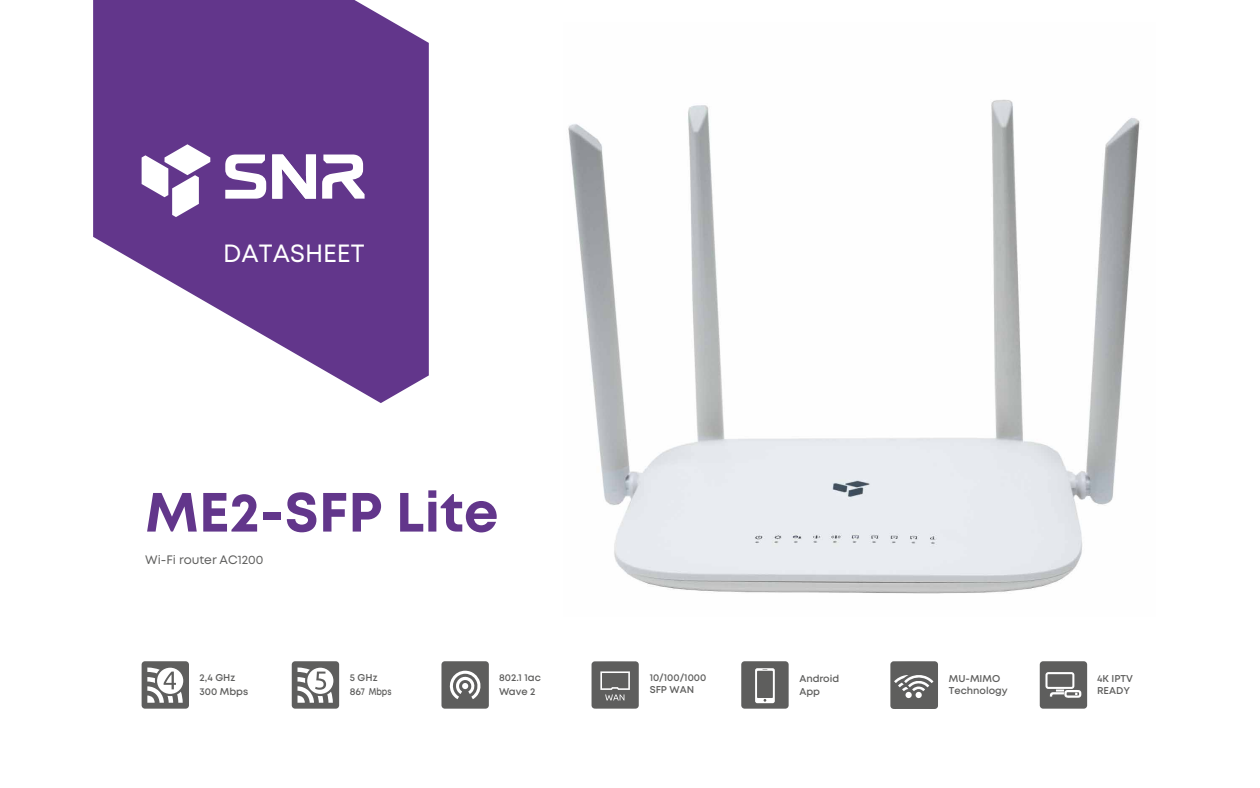
<style>
.page{position:relative;width:1260px;height:788px;background:#fff}
.page>*{position:absolute;margin:0;border:0;box-sizing:border-box;transform-origin:0 0}
.t1{font:700 55.12px "Mont";color:#62368b}
.t2{font:24.94px "Mont";color:#fff}
.t3{font:12.25px "Mont";color:#5e5e5d}
.t4{font:600 9.89px/13.7px "Mont";color:#5e5e5d}
</style>
<div class="page">
<svg style="left:93px;top:0;width:336px;height:403px;fill:#62368b"></svg>
<svg style="left:225px;top:154px;width:140px;height:45px"></svg>
<svg style="left:142px;top:144px;width:68px;height:73px"></svg>
<img style="left:568px;top:99px;width:572px;height:495px">
<svg style="left:142px;top:661px;width:47px;height:47px"></svg>
<svg style="left:292px;top:661px;width:47px;height:47px"></svg>
<svg style="left:441px;top:661px;width:48px;height:47px;background:#7c7c7b"></svg>
<svg style="left:1040px;top:661px;width:47px;height:47px;background:#757574"></svg>
<svg style="left:741px;top:661px;width:48px;height:47px;background:#727272"></svg>
<svg style="left:592px;top:661px;width:47px;height:48px;background:#6e6e6e"></svg>
<svg style="left:890px;top:661px;width:48px;height:48px;background:#747473"></svg>
<h2 class="t2" style="left:223px;top:237px;width:143px">DATASHEET</h2>
<h1 class="t1" style="left:145px;top:476px;width:355px">ME2-SFP Lite</h1>
<p class="t3" style="left:145px;top:552px;width:120px">Wi-Fi router AC1200</p>
<p class="t4" style="left:650px;top:671px;width:58px;line-height:11.9px">10/100/1000<br>SFP WAN</p>
<p class="t4" style="left:949px;top:672px;width:60px;line-height:11.9px">MU-MIMO<br>Technology</p>
<p class="t4" style="left:200px;top:670px;width:50px">2,4 GHz<br>300 Мbps</p>
<p class="t4" style="left:350px;top:670px;width:43px">5 GHz<br>867 Mbps</p>
<p class="t4" style="left:499px;top:671px;width:43px">802.1 1ac<br>Wave 2</p>
<p class="t4" style="left:1097px;top:672px;width:37px;line-height:11.9px">4K IPTV<br>READY</p>
<p class="t4" style="left:799px;top:671px;width:41px">Android<br>App</p>
</div>
